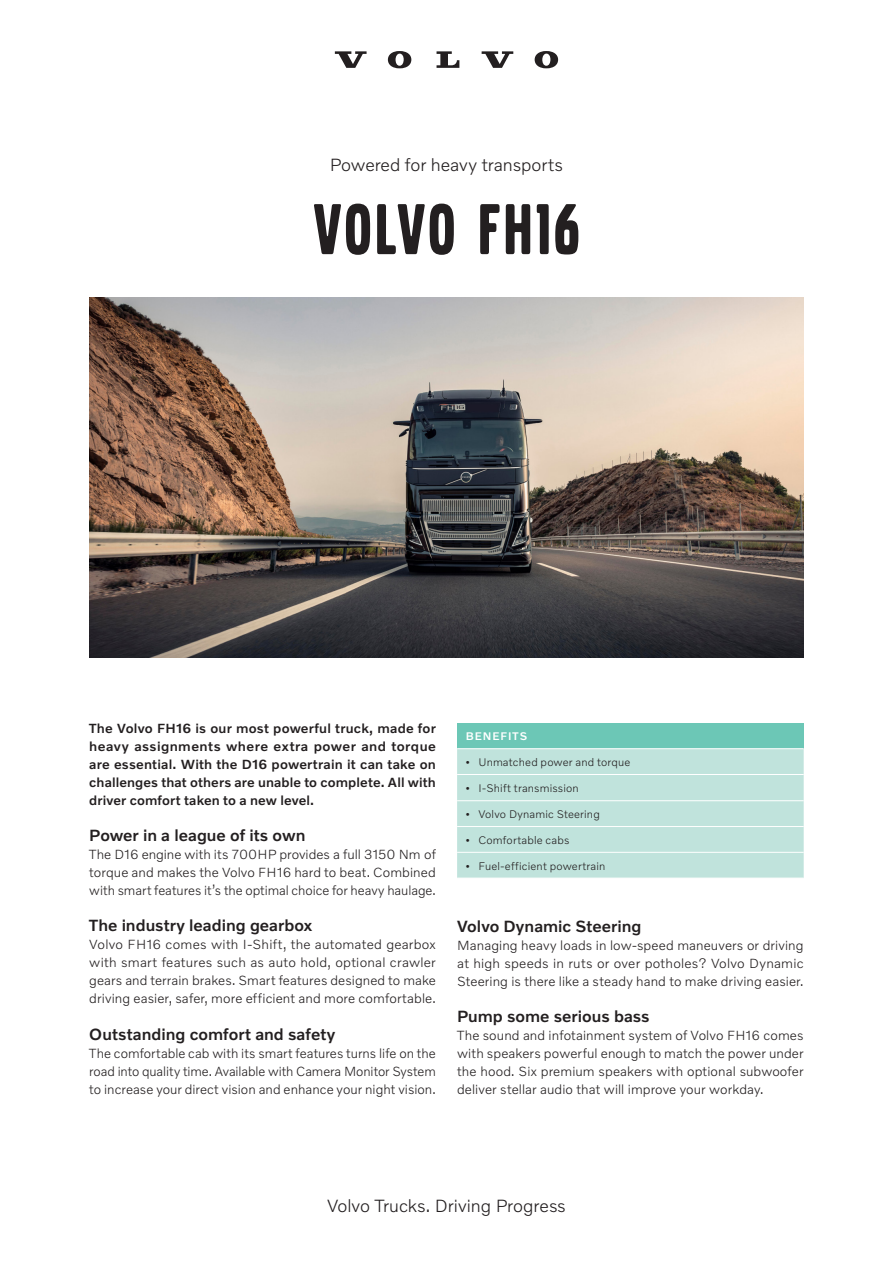
<style>
.page{position:relative;width:893px;height:1263px;background:#fff}
.page>*{position:absolute;margin:0;border:0;box-sizing:border-box;transform-origin:0 0}
.Broad_header{font:75px "Volvo Broad Pro";letter-spacing:.045em;color:#231f20}
.Sub_header{font:300 18px "Volvo Novum";color:#231f20}
.Preamble{font:500 16.5px "Volvo Novum";color:#231f20}
.Bread{font:500 16.5px "Volvo Novum";color:#231f20}
.Preamble-2{font:300 13.5px/18px "Volvo Novum";letter-spacing:.005em;color:#231f20;text-align:justify}
.Preamble-3{font:500 13.5px/18px "Volvo Novum";letter-spacing:.01em;color:#231f20;text-align:justify}
.Bread-2{font:300 13.5px/18px "Volvo Novum";letter-spacing:.005em;color:#231f20;text-align:justify}
.t1{font:300 11.25px "Volvo Novum";letter-spacing:.015em;color:#231f20}
.Header_03{font:500 11.25px "Volvo Novum";letter-spacing:.08em;color:#fff}
</style>
<div class="page">
<img style="left:89px;top:298px;width:715px;height:360px">
<div style="left:457px;top:723px;width:347px;height:26px;background:#6cc7b6"></div>
<div style="left:457px;top:749px;width:347px;height:129px;background:#c0e3dc"></div>
<hr style="left:457px;top:748px;width:347px;height:1px;background:#fff">
<hr style="left:457px;top:774px;width:347px;height:1px;background:#fff">
<hr style="left:457px;top:800px;width:347px;height:1px;background:#fff">
<hr style="left:457px;top:826px;width:347px;height:1px;background:#fff">
<hr style="left:457px;top:852px;width:347px;height:1px;background:#fff">
<svg style="left:335px;top:51px;width:32px;height:17px"></svg>
<svg style="left:437px;top:51px;width:22px;height:17px"></svg>
<svg style="left:388px;top:51px;width:23px;height:17px"></svg>
<svg style="left:482px;top:51px;width:31px;height:17px"></svg>
<svg style="left:535px;top:51px;width:23px;height:17px"></svg>
<p class="Sub_header" style="left:330px;top:154px;width:235px">Powered for heavy transports</p>
<p class="Broad_header" style="left:314px;top:194px;width:267px">VOLVO FH16</p>
<p class="Preamble-3" style="left:89px;top:719px;width:348px">The Volvo FH16 is our most powerful truck, made for heavy assignments where extra power and torque are essential. With the D16 powertrain it can take on challenges that others are unable to complete. All with driver comfort taken to a new level.</p>
<p class="Preamble" style="left:89px;top:825px;width:218px">Power in a league of its own</p>
<p class="Preamble-2" style="left:89px;top:845px;width:348px">The D16 engine with its 700HP provides a full 3150 Nm of torque and makes the Volvo FH16 hard to beat. Combined with smart features it’s the optimal choice for heavy haulage.</p>
<p class="Preamble" style="left:89px;top:915px;width:225px">The industry leading gearbox</p>
<p class="Preamble-2" style="left:89px;top:935px;width:348px">Volvo FH16 comes with I-Shift, the automated gearbox with smart features such as auto hold, optional crawler gears and terrain brakes. Smart features designed to make driving easier, safer, more efficient and more comfortable.</p>
<p class="Preamble" style="left:89px;top:1023px;width:248px">Outstanding comfort and safety</p>
<p class="Preamble-2" style="left:89px;top:1043px;width:348px">The comfortable cab with its smart features turns life on the road into quality time. Available with Camera Monitor System to increase your direct vision and enhance your night vision.</p>
<p class="Header_03" style="left:466px;top:729px;width:63px">BENEFITS</p>
<p class="t1" style="left:466px;top:755px;width:166px">• Unmatched power and torque</p>
<p class="t1" style="left:466px;top:781px;width:115px">• I-Shift transmission</p>
<p class="t1" style="left:466px;top:807px;width:136px">• Volvo Dynamic Steering</p>
<p class="t1" style="left:466px;top:833px;width:105px">• Comfortable cabs</p>
<p class="t1" style="left:466px;top:858px;width:141px">• Fuel-efficient powertrain</p>
<p class="Preamble" style="left:457px;top:915px;width:186px">Volvo Dynamic Steering</p>
<p class="Preamble-2" style="left:457px;top:935px;width:348px">Managing heavy loads in low-speed maneuvers or driving at high speeds in ruts or over potholes? Volvo Dynamic Steering is there like a steady hand to make driving easier.</p>
<p class="Bread" style="left:457px;top:1005px;width:194px">Pump some serious bass</p>
<p class="Bread-2" style="left:457px;top:1025px;width:348px">The sound and infotainment system of Volvo FH16 comes with speakers powerful enough to match the power under the hood. Six premium speakers with optional subwoofer deliver stellar audio that will improve your workday.</p>
<h2 class="Sub_header" style="left:327px;top:1194px;width:240px">Volvo Trucks. Driving Progress</h2>
</div>
